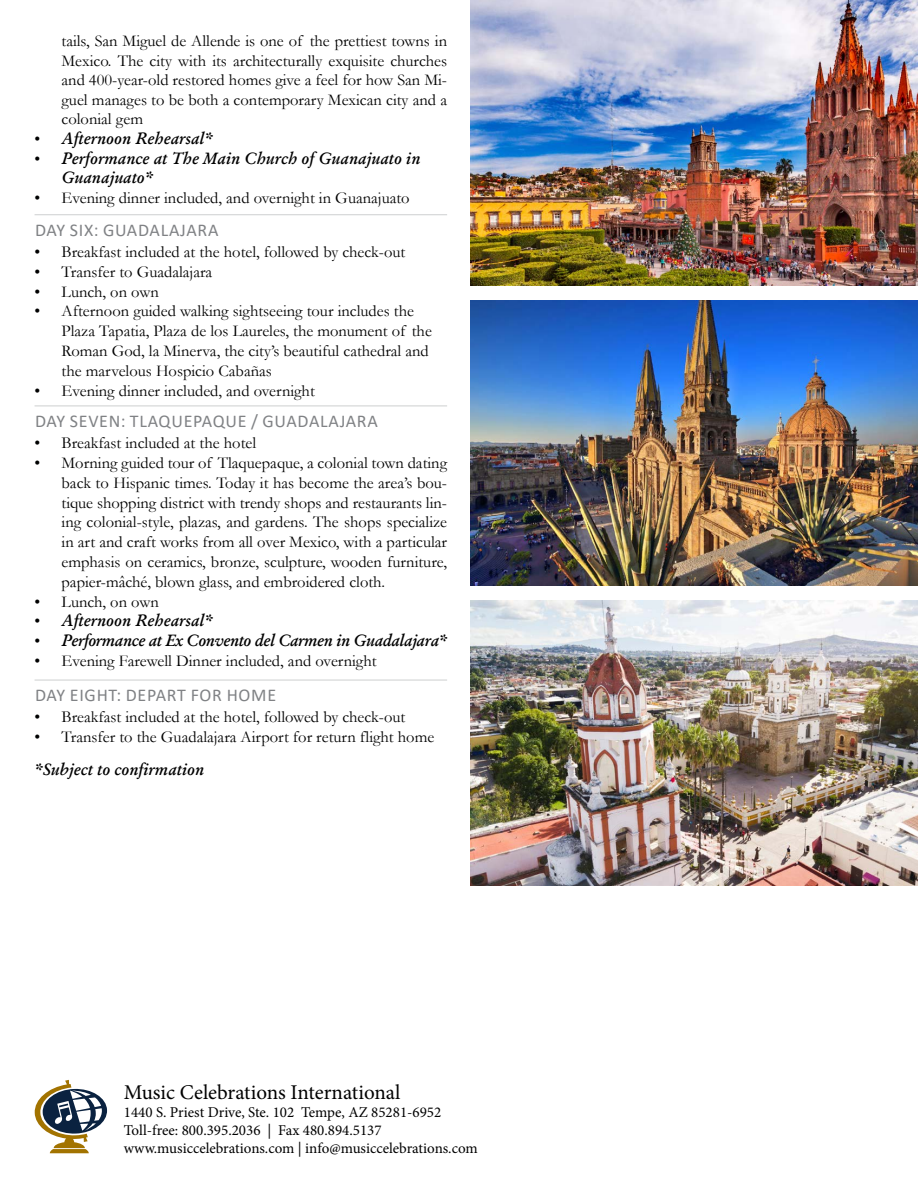
<style>
.page{position:relative;width:918px;height:1188px;background:#fff}
.page>*{position:absolute;margin:0;border:0;box-sizing:border-box;transform-origin:0 0}
.t1{font:21px "Minion Pro";letter-spacing:-.005em;color:#000101}
.t2{font:18px "Calibri";letter-spacing:.04em;color:#808285}
.t3{font:16.5px/19.8px "Garamond";color:#000101;text-align:justify}
.t4{font:16.5px/19.8px "Garamond Kursiv Halbfett";color:#000101}
.t5{font:16.5px "Garamond Kursiv Halbfett";letter-spacing:-.025em;color:#000101}
.t6{font:15px "Minion Pro";color:#000101}
.s1{font-family:"Garamond"}
</style>
<div class="page">
<hr style="left:35px;top:214px;width:412px;height:1px;background:#cdcfd0">
<hr style="left:35px;top:406px;width:412px;height:1px;background:#cdcfd0">
<hr style="left:35px;top:680px;width:412px;height:1px;background:#cdcfd0">
<img style="left:471px;top:0;width:447px;height:286px">
<img style="left:471px;top:600px;width:447px;height:285px">
<img style="left:471px;top:300px;width:447px;height:286px">
<svg style="left:35px;top:1080px;width:72px;height:73px"></svg>
<p class="t3" style="left:62px;top:31px;width:387px">tails, San Miguel de Allende is one of the prettiest towns in Mexico. The city with its architecturally exquisite churches and 400-year-old restored homes give a feel for how San Mi&shy;guel manages to be both a contemporary Mexican city and a colonial gem</p>
<p class="t4" style="left:35px;top:128px;width:180px"><span class="s1">•</span> Afternoon Rehearsal*</p>
<p class="t4" style="left:62px;top:148px;width:360px;text-indent:-27px"><span class="s1">•</span> Performance at The Main Church of Guanajuato in<br>Guanajuato*</p>
<p class="t3" style="left:35px;top:187px;width:377px">• Evening dinner included, and overnight in Guanajuato</p>
<p class="t2" style="left:35px;top:218px;width:185px">DAY SIX: GUADALAJARA</p>
<p class="t3" style="left:35px;top:241px;width:372px">• Breakfast included at the hotel, followed by check-out</p>
<p class="t3" style="left:35px;top:261px;width:179px">• Transfer to Guadalajara</p>
<p class="t3" style="left:35px;top:281px;width:126px">• Lunch, on own</p>
<p class="t3" style="left:62px;top:301px;width:372px;text-align:left;text-indent:-27px">• Afternoon guided walking sightseeing tour includes the Plaza Tapatia, Plaza de los Laureles, the monument of the Roman God, la Minerva, the city’s beautiful cathedral and the marvelous Hospicio Cabañas</p>
<p class="t3" style="left:35px;top:380px;width:282px">• Evening dinner included, and overnight</p>
<p class="t3" style="left:35px;top:433px;width:223px">• Breakfast included at the hotel</p>
<p class="t3" style="left:62px;top:452px;width:387px;text-indent:-27px">• Morning guided tour of Tlaquepaque, a colonial town dating back to Hispanic times. Today it has become the area’s bou&shy;tique shopping district with trendy shops and restaurants lin&shy;ing colonial-style, plazas, and gardens. The shops specialize in art and craft works from all over Mexico, with a particular emphasis on ceramics, bronze, sculpture, wooden furniture, papier-mâché, blown glass, and embroidered cloth.</p>
<p class="t3" style="left:35px;top:591px;width:126px">• Lunch, on own</p>
<p class="t4" style="left:35px;top:611px;width:180px"><span class="s1">•</span> Afternoon Rehearsal*</p>
<p class="t5" style="left:35px;top:630px;width:414px"><span class="s1">•</span> Performance at Ex Convento del Carmen in Guadalajara*</p>
<p class="t3" style="left:35px;top:650px;width:344px">• Evening Farewell Dinner included, and overnight</p>
<p class="t2" style="left:35px;top:409px;width:344px">DAY SEVEN: TLAQUEPAQUE / GUADALAJARA</p>
<p class="t2" style="left:35px;top:683px;width:243px">DAY EIGHT: DEPART FOR HOME</p>
<p class="t3" style="left:35px;top:707px;width:372px">• Breakfast included at the hotel, followed by check-out</p>
<p class="t3" style="left:35px;top:727px;width:401px">• Transfer to the Guadalajara Airport for return flight home</p>
<p class="t4" style="left:35px;top:760px;width:171px">*Subject to confirmation</p>
<p class="t1" style="left:124px;top:1079px;width:278px">Music Celebrations International</p>
<p class="t6" style="left:124px;top:1103px;width:319px">1440 S. Priest Drive, Ste. 102 Tempe, AZ 85281-6952</p>
<p class="t6" style="left:124px;top:1121px;width:259px">Toll-free: 800.395.2036 | Fax 480.894.5137</p>
<p class="t6" style="left:124px;top:1139px;width:355px">www.musiccelebrations.com | info@musiccelebrations.com</p>
</div>
